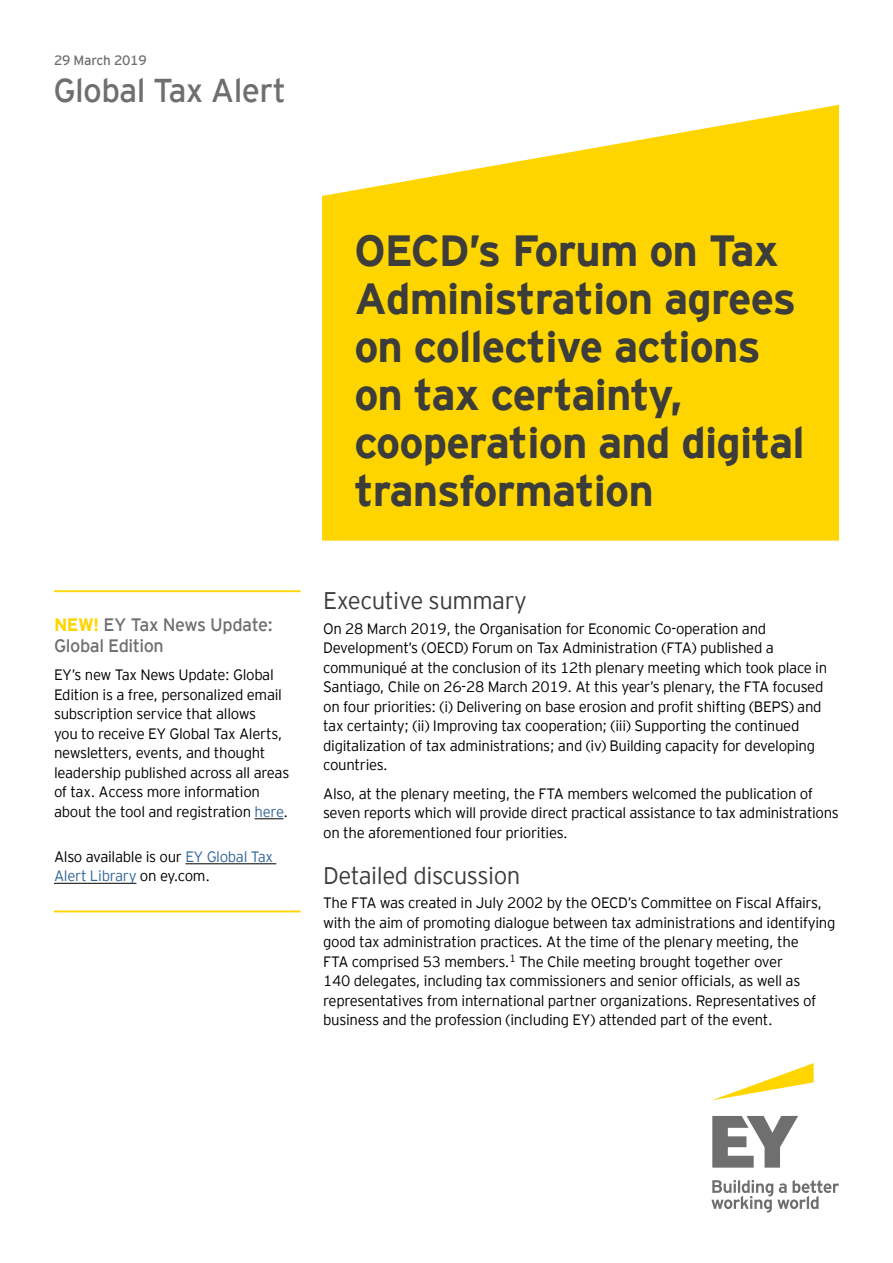
<style>
.page{position:relative;width:893px;height:1263px;background:#fff}
.page>*{position:absolute;margin:0;border:0;box-sizing:border-box;transform-origin:0 0}
.t1{font:700 43.5px/48px "EY Interstate";letter-spacing:-.02em;color:#3c3c3b}
.t2{font:33px "EY Interstate";letter-spacing:-.02em;color:#706f6f}
.t3{font:300 24px "EY Interstate";letter-spacing:-.02em;color:#3c3c3b}
.t4{font:18px/21px "EY Interstate";letter-spacing:-.025em;color:#706f6f}
.t5{font:300 15px/19.5px "EY Interstate";letter-spacing:-.02em;color:#000}
.t6{font:13.5px "EY Interstate";letter-spacing:-.02em;color:#706f6f}
.s1{font-weight:700;color:#ffd500}
.s2{color:#369}
</style>
<div class="page">
<svg style="left:322px;top:105px;width:517px;height:436px;background:#ffd91a"></svg>
<hr style="left:54px;top:590px;width:247px;height:2px;background:#ffd500">
<svg style="left:255px;top:818px;width:28px;height:1px"></svg>
<hr style="left:185px;top:863px;width:91px;height:1px;background:#000">
<hr style="left:54px;top:883px;width:82px;height:1px;background:#000">
<hr style="left:54px;top:910px;width:247px;height:2px;background:#ffd500">
<svg style="left:713px;top:1063px;width:101px;height:37px"></svg>
<svg style="left:711px;top:1116px;width:128px;height:96px"></svg>
<p class="t6" style="left:54px;top:50px;width:94px">29 March 2019</p>
<h2 class="t2" style="left:53px;top:67px;width:234px">Global Tax Alert</h2>
<p class="t4" style="left:54px;top:613px;width:220px"><span class="s1">NEW!</span> EY Tax News Update:<br>Global Edition</p>
<p class="t5" style="left:54px;top:664px;width:237px">EY’s new Tax News Update: Global Edition is a free, personalized email subscription service that allows<br>you to receive EY Global Tax Alerts, newsletters, events, and thought leadership published across all areas of tax. Access more information about the tool and registration <span class="s2">here</span>.</p>
<p class="t5" style="left:54px;top:846px;width:221px">Also available is our <span class="s2">EY Global Tax<br>Alert Library</span> on ey.com.</p>
<h1 class="t1" style="left:354px;top:224px;width:452px">OECD’s Forum on Tax<br>Administration agrees on collective actions on tax certainty, cooperation and digital transformation</h1>
<h3 class="t3" style="left:323px;top:584px;width:205px">Executive summary</h3>
<p class="t5" style="left:323px;top:617px;width:506px">On 28 March 2019, the Organisation for Economic Co-operation and Development’s (OECD) Forum on Tax Administration (FTA) published a communiqué at the conclusion of its 12th plenary meeting which took place in Santiago, Chile on 26-28 March 2019. At this year’s plenary, the FTA focused on four priorities: (i) Delivering on base erosion and profit shifting (BEPS) and tax certainty; (ii) Improving tax cooperation; (iii) Supporting the continued digitalization of tax administrations; and (iv) Building capacity for developing countries.</p>
<p class="t5" style="left:323px;top:782px;width:517px">Also, at the plenary meeting, the FTA members welcomed the publication of seven reports which will provide direct practical assistance to tax administrations on the aforementioned four priorities.</p>
<h3 class="t3" style="left:323px;top:858px;width:199px">Detailed discussion</h3>
<p class="t5" style="left:323px;top:892px;width:514px">The FTA was created in July 2002 by the OECD’s Committee on Fiscal Affairs, with the aim of promoting dialogue between tax administrations and identifying good tax administration practices. At the time of the plenary meeting, the<br>FTA comprised 53 members.<sup>1</sup> The Chile meeting brought together over<br>140 delegates, including tax commissioners and senior officials, as well as representatives from international partner organizations. Representatives of business and the profession (including EY) attended part of the event.</p>
</div>
